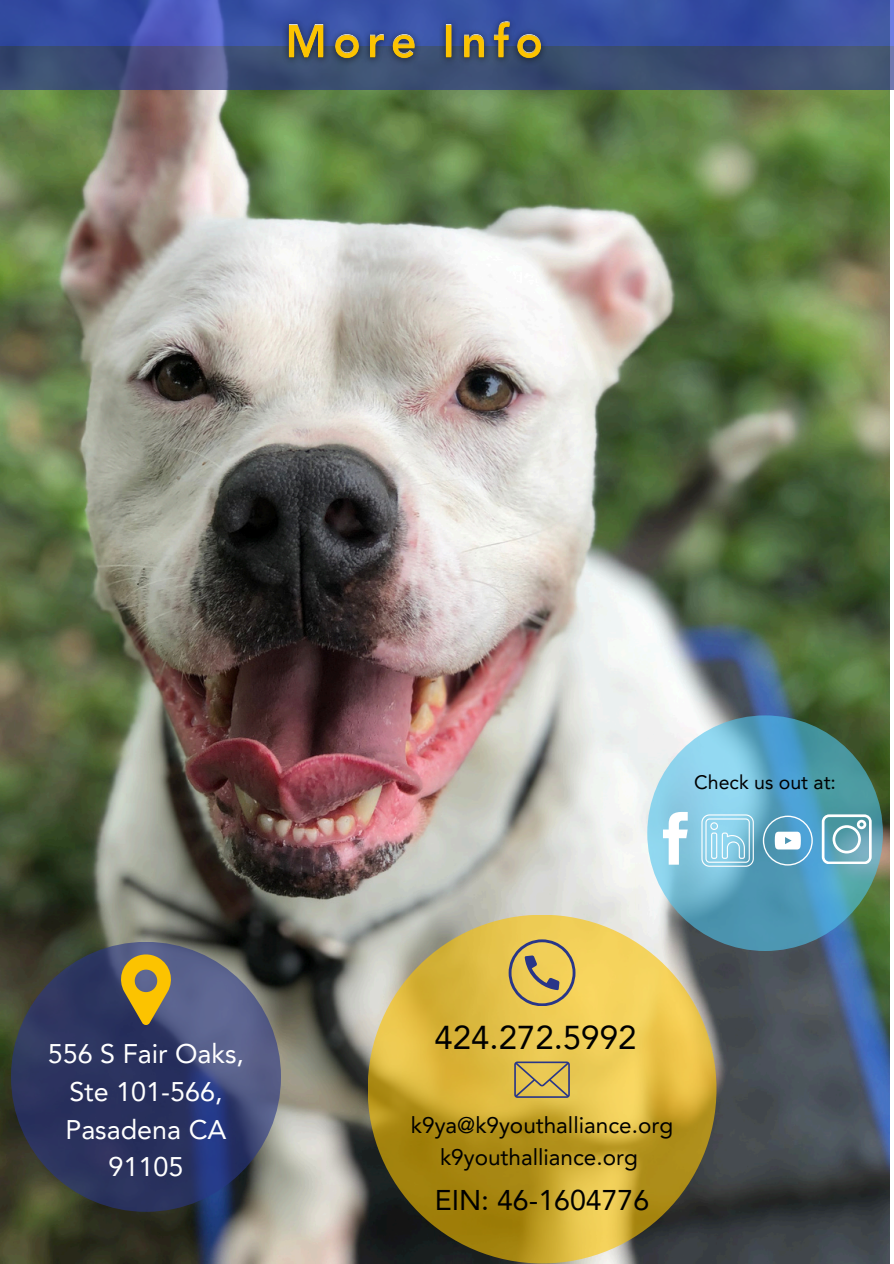
<style>
.page{position:relative;width:894px;height:1264px;background:#fff}
.page>*{position:absolute;margin:0;border:0;box-sizing:border-box;transform-origin:0 0}
.t1{font:33px "Avenir LT Pro";color:#000}
.t2{font:28.5px "Avenir LT Pro";color:#000}
.t3{font:26.85px/37.7px "Avenir LT Pro";color:#fff;text-align:center}
.t4{font:22.5px/31.5px "Avenir LT Pro";color:#000;text-align:center}
.t5{font:19.5px "Avenir LT Pro";color:#000}
</style>
<div class="page">
<img style="left:0;top:89px;width:889px;height:1174px">
<svg style="left:11px;top:941px;width:270px;height:270px;background:#353e6c"></svg>
<svg style="left:117px;top:953px;width:57px;height:72px;background:#9f8841"></svg>
<svg style="left:367px;top:914px;width:349px;height:349px;background:#d1af38"></svg>
<svg style="left:508px;top:939px;width:67px;height:66px;background:#c7ae5f"></svg>
<svg style="left:514px;top:1061px;width:55px;height:36px;background:#c1a95b"></svg>
<svg style="left:647px;top:715px;width:235px;height:236px;background:#61acc7"></svg>
<svg style="left:662px;top:812px;width:25px;height:52px"></svg>
<svg style="left:821px;top:814px;width:50px;height:50px"></svg>
<svg style="left:762px;top:815px;width:50px;height:50px"></svg>
<svg style="left:701px;top:814px;width:52px;height:52px;background:#9dd5e9"></svg>
<svg style="left:0;top:0;width:893px;height:46px;background:#3950a6"></svg>
<svg style="left:0;top:46px;width:893px;height:43px;background:#3e4d73"></svg>
<img style="left:276px;top:10px;width:277px;height:2px">
<img style="left:276px;top:12px;width:277px;height:60px">
<p class="t3" style="left:48px;top:1037px;width:198px">556 S Fair Oaks,<br>Ste 101-566,<br>Pasadena CA<br>91105</p>
<p class="t5" style="left:694px;top:774px;width:143px">Check us out at:</p>
<p class="t1" style="left:434px;top:1024px;width:203px">424.272.5992</p>
<h2 class="t4" style="left:411px;top:1111px;width:263px">k9ya@k9youthalliance.org k9youthalliance.org</h2>
<p class="t2" style="left:434px;top:1188px;width:216px">EIN: 46-1604776</p>
</div>
